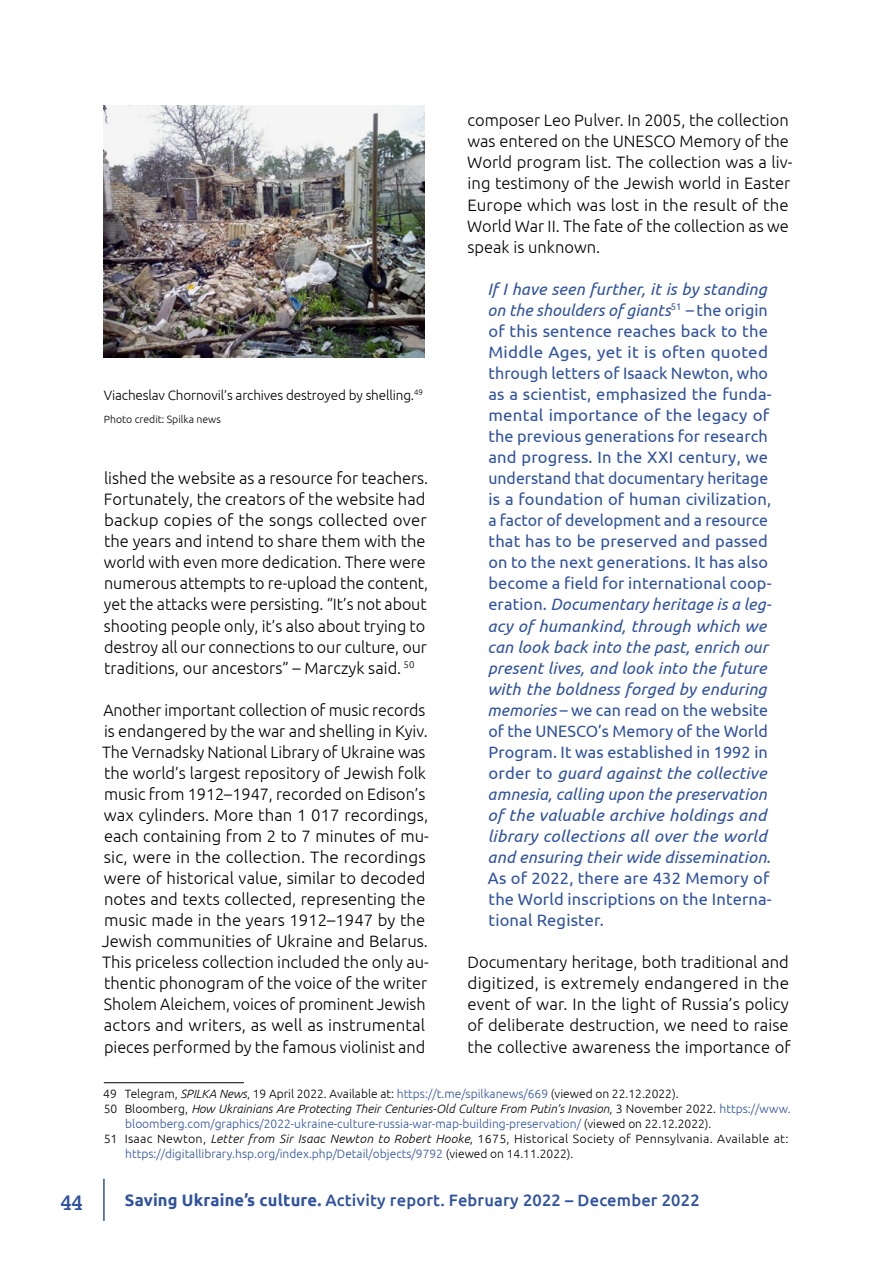
<style>
.page{position:relative;width:893px;height:1263px;background:#fff}
.page>*{position:absolute;margin:0;border:0;box-sizing:border-box;transform-origin:0 0}
.t1{font:500 21px "Kreon";color:#2f52a0}
.body{font:300 16.5px/21px "Ubuntu";color:#000}
.body_emphasis{font:16.5px/21px "Ubuntu";letter-spacing:.01em;color:#2f52a0}
.t2{font:500 16.5px "Ubuntu";letter-spacing:.01em;color:#2f52a0}
.figure_title{font:300 13.5px "Ubuntu";letter-spacing:-.01em;color:#000}
.footnote_text{font:300 12px/15px "Ubuntu";color:#2f52a0}
.footnote_text-2{font:300 12px/15px "Ubuntu";color:#000;scale:1.04 1}
.footnote_text-3{font:300 12px "Ubuntu";color:#000}
.figure_source{font:300 10.5px "Ubuntu";color:#000}
.s1{font-style:italic}
.s2{color:#2f52a0}
.s3{color:#000}
.s4{font-style:italic;color:#000}
.s5{font-weight:700}
</style>
<div class="page">
<hr style="left:103px;top:1179px;width:2px;height:42px;background:#2f52a0">
<hr style="left:104px;top:1082px;width:140px;height:1px;background:#000">
<img style="left:103px;top:105px;width:322px;height:253px">
<p class="body" style="left:467px;top:109px;width:327px">composer Leo Pulver. In 2005, the collection was entered on the UNESCO Memory of the World program list. The collection was a liv&shy;ing testimony of the Jewish world in Easter Europe which was lost in the result of the World War II. The fate of the collection as we speak is unknown.</p>
<p class="body_emphasis" style="left:487px;top:278px;width:286px"><span class="s1">If I have seen further, it is by standing on the shoulders of giants</span><sup>51</sup> <span class="s1">–</span> the origin of this sentence reaches back to the Middle Ages, yet it is often quoted through letters of Isaack Newton, who as a scientist, emphasized the funda&shy;mental importance of the legacy of the previous generations for research and progress. In the XXI century, we understand that documentary heritage is a foundation of human civilization, a factor of development and a resource that has to be preserved and passed on to the next generations. It has also become a field for international coop&shy;eration. <span class="s1">Documentary heritage is a leg&shy;acy of humankind, through which we can look back into the past, enrich our present lives, and look into the future with the boldness forged by enduring memories</span> – we can read on the website of the UNESCO’s Memory of the World Program. It was established in 1992 in order to <span class="s1">guard against the collective amnesia, calling upon the preservation of the valuable archive holdings and library collections all over the world and ensuring their wide dissemination.<br></span>As of 2022, there are 432 Memory of the World inscriptions on the Interna&shy;tional Register.</p>
<p class="body" style="left:467px;top:951px;width:325px;text-align:justify">Documentary heritage, both traditional and digitized, is extremely endangered in the event of war. In the light of Russia’s policy of deliberate destruction, we need to raise the collective awareness the importance of</p>
<p class="figure_title" style="left:104px;top:387px;width:321px">Viacheslav Chornovil’s archives destroyed by shelling.<sup>49</sup></p>
<p class="figure_source" style="left:104px;top:413px;width:119px">Photo credit: Spilka news</p>
<p class="body" style="left:104px;top:467px;width:326px">lished the website as a resource for teachers.<br>Fortunately, the creators of the website had backup copies of the songs collected over the years and intend to share them with the world with even more dedication. There were numerous attempts to re-upload the content, yet the attacks were persisting. “It’s not about shooting people only, it’s also about trying to destroy all our connections to our culture, our traditions, our ancestors” – Marczyk said. <sup>50</sup></p>
<p class="body" style="left:102px;top:699px;width:329px">Another important collection of music records is endangered by the war and shelling in Kyiv.<br>The Vernadsky National Library of Ukraine was the world’s largest repository of Jewish folk music from 1912–1947, recorded on Edison’s wax cylinders. More than 1 017 recordings, each containing from 2 to 7 minutes of mu&shy;sic, were in the collection. The recordings were of historical value, similar to decoded notes and texts collected, representing the music made in the years 1912–1947 by the Jewish communities of Ukraine and Belarus.<br>This priceless collection included the only au&shy;thentic phonogram of the voice of the writer Sholem Aleichem, voices of prominent Jewish actors and writers, as well as instrumental pieces performed by the famous violinist and</p>
<p class="footnote_text-3" style="left:103px;top:1086px;width:577px">49 Telegram, <span class="s1">SPILKA News</span>, 19 April 2022. Available at: <span class="s2">https://t.me/spilkanews/669</span> (viewed on 22.12.2022).</p>
<p class="footnote_text" style="left:125px;top:1101px;width:667px;text-indent:-22px"><span class="s3">50 Bloomberg,</span> <span class="s4">How Ukrainians Are Protecting Their Centuries-Old Culture From Putin’s Invasion</span><span class="s3">, 3 November 2022.</span> https://www. bloomberg.com/graphics/2022-ukraine-culture-russia-war-map-building-preservation/ <span class="s3">(viewed on 22.12.2022).</span></p>
<p class="footnote_text-2" style="left:125px;top:1131px;width:639px;text-indent:-22px">51 Isaac Newton, <span class="s1">Letter from Sir Isaac Newton to Robert Hooke</span>, 1675, Historical Society of Pennsylvania. Available at: <span class="s2">https://digitallibrary.hsp.org/index.php/Detail/objects/9792</span> (viewed on 14.11.2022).</p>
<p class="t1" style="left:61px;top:1187px;width:24px">44</p>
<p class="t2" style="left:125px;top:1190px;width:576px"><span class="s5">Saving Ukraine’s culture.</span> Activity report. February 2022 – December 2022</p>
</div>
